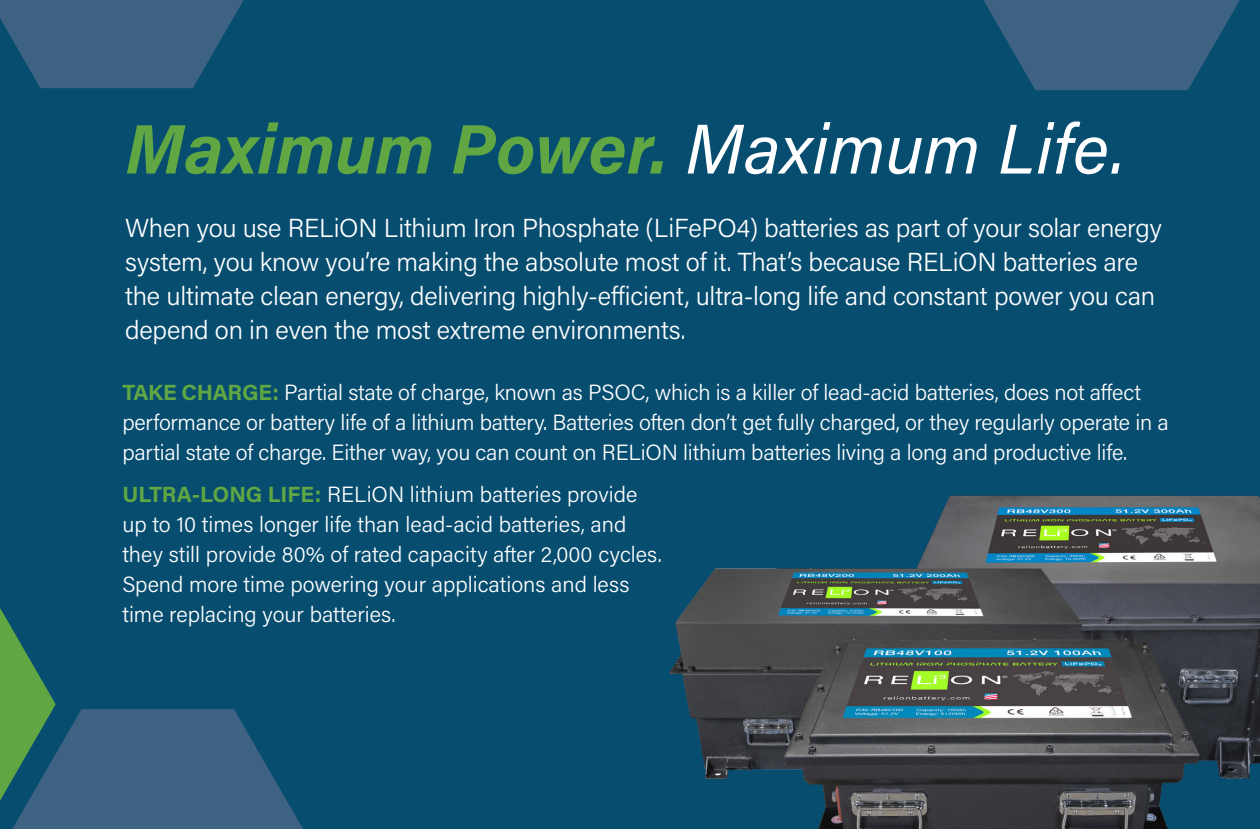
<style>
.page{position:relative;width:1260px;height:829px;background:#074d70}
.page>*{position:absolute;margin:0;border:0;box-sizing:border-box;transform-origin:0 0}
.t1{font:italic 700 70px "Acumin Pro";color:#60a744}
.t2{font:300 26px/34px "Acumin Pro";letter-spacing:-.01em;color:#fff}
.t3{font:300 22px/30px "Acumin Pro";letter-spacing:-.005em;color:#fff}
.s1{font-weight:400;color:#fff}
.s2{font-weight:700;color:#60a744}
</style>
<div class="page">
<svg style="left:983px;top:0;width:257px;height:90px"></svg>
<svg style="left:0;top:0;width:244px;height:88px"></svg>
<svg style="left:0;top:608px;width:296px;height:221px"></svg>
<img style="left:669px;top:495px;width:591px;height:334px">
<p class="t1" style="left:125px;top:99px;width:1001px">Maximum Power. <span class="s1">Maximum Life.</span></p>
<p class="t2" style="left:125px;top:210px;width:1038px">When you use RELiON Lithium Iron Phosphate (LiFePO4) batteries as part of your solar energy system, you know you’re making the absolute most of it. That’s because RELiON batteries are the ultimate clean energy, delivering highly-efficient, ultra-long life and constant power you can depend on in even the most extreme environments.</p>
<p class="t3" style="left:122px;top:377px;width:1048px"><span class="s2">TAKE CHARGE:</span> Partial state of charge, known as PSOC, which is a killer of lead-acid batteries, does not affect performance or battery life of a lithium battery. Batteries often don’t get fully charged, or they regularly operate in a partial state of charge. Either way, you can count on RELiON lithium batteries living a long and productive life.</p>
<p class="t3" style="left:122px;top:478px;width:541px"><span class="s2">ULTRA-LONG LIFE:</span> RELiON lithium batteries provide up to 10 times longer life than lead-acid batteries, and they still provide 80% of rated capacity after 2,000 cycles.<br>Spend more time powering your applications and less time replacing your batteries.</p>
</div>
